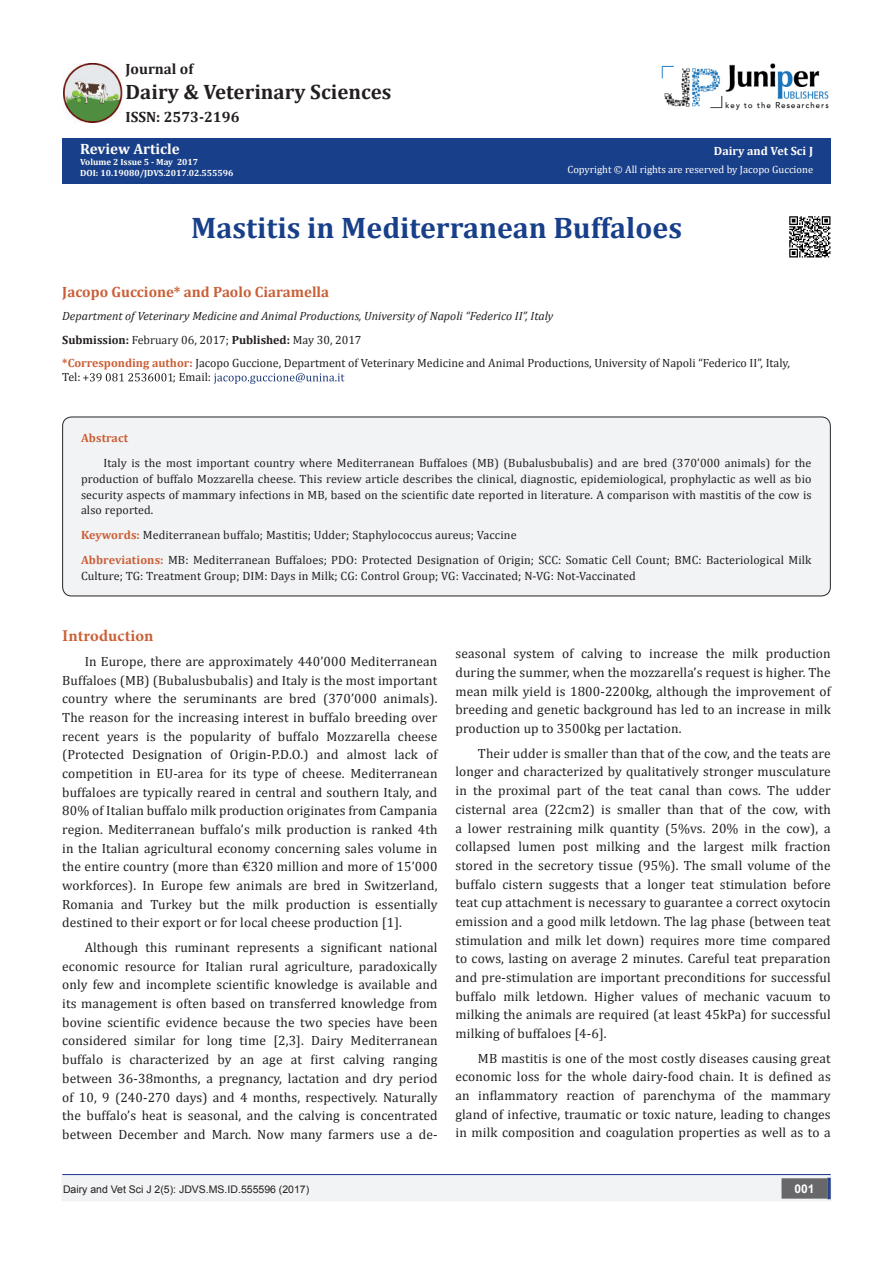
<style>
.page{position:relative;width:893px;height:1263px;background:#fff}
.page>*{position:absolute;margin:0;border:0;box-sizing:border-box;transform-origin:0 0}
.t1{font:700 29.85px "Cambria";color:#183f89}
.t2{font:700 20.85px "Cambria";color:#231f20}
.t3{font:700 16.5px "Minion Pro";letter-spacing:.005em;color:#ca5f37}
.t4{font:700 15px "Cambria";color:#ca5f37}
.t5{font:700 15px "Cambria";color:#231f20}
.t6{font:700 15px "Cambria";color:#fffefc}
.t7{font:13.5px/18.8px "Cambria";letter-spacing:.01em;color:#231f20;text-align:justify}
.t8{font:12px/15.8px "Cambria";letter-spacing:.01em;color:#231f20}
.t9{font:italic 12px "Cambria";color:#231f20}
.t10{font:700 12px "Cambria";color:#fffefc}
.t11{font:700 12px "Cambria";letter-spacing:.01em;color:#ca5f37}
.t12{font:700 12px "Arial";color:#fff}
.t13{font:10.5px "Cambria";color:#fffefc}
.t14{font:10.5px "Arial";color:#231f20}
.t15{font:700 9px "Cambria";color:#fff}
.t16{font:700 9px "Cambria";color:#fffefc}
.s1{color:#fffefc}
.s2{font-weight:700}
.s3{font-weight:700;color:#ca5f37}
</style>
<div class="page">
<div style="left:62px;top:138px;width:769px;height:45px;background:#183f89"></div>
<svg style="left:83px;top:373px;width:90px;height:8px"></svg>
<svg style="left:214px;top:373px;width:131px;height:11px"></svg>
<div style="left:62px;top:1177px;width:393px;height:24px;background:#f2f3f4"></div>
<div style="left:62px;top:1176px;width:394px;height:25px;border:2px solid #f2f3f4"></div>
<div style="left:455px;top:1177px;width:376px;height:24px;background:#f2f3f4"></div>
<div style="left:455px;top:1176px;width:376px;height:25px;border:2px solid #f2f3f4"></div>
<div style="left:782px;top:1179px;width:45px;height:19px;background:#68676a"></div>
<div style="left:781px;top:1178px;width:46px;height:20px;border:2px solid #68676a"></div>
<svg style="left:827px;top:1178px;width:4px;height:21px"></svg>
<hr style="left:62px;top:1174px;width:769px;height:1px;background:#253f8e">
<div style="left:63px;top:417px;width:767px;height:179px;background:#f2f3f4;border-radius:9px"></div>
<div style="left:62px;top:417px;width:769px;height:179px;border:1px solid #262626;border-radius:9px"></div>
<img style="left:789px;top:216px;width:42px;height:42px">
<img style="left:661px;top:63px;width:168px;height:47px">
<img style="left:63px;top:64px;width:60px;height:58px">
<p class="t5" style="left:126px;top:58px;width:69px">Journal of</p>
<p class="t2" style="left:126px;top:78px;width:268px">Dairy &amp; Veterinary Sciences</p>
<p class="t5" style="left:126px;top:106px;width:115px">ISSN: 2573-2196</p>
<p class="t6" style="left:80px;top:139px;width:101px">Review Article</p>
<p class="t16" style="left:80px;top:156px;width:119px">Volume 2 Issue 5 - May 2017</p>
<p class="t15" style="left:80px;top:166px;width:155px"><span class="s1">DOI:</span> 10.19080/JDVS.2017.02.555596</p>
<p class="t10" style="left:714px;top:142px;width:101px">Dairy and Vet Sci J</p>
<p class="t13" style="left:567px;top:163px;width:247px">Copyright © All rights are reserved by Jacopo Guccione</p>
<p class="t1" style="left:191px;top:206px;width:492px">Mastitis in Mediterranean Buffaloes</p>
<p class="t4" style="left:62px;top:281px;width:268px">Jacopo Guccione* and Paolo Ciaramella</p>
<p class="t9" style="left:62px;top:308px;width:493px">Department of Veterinary Medicine and Animal Productions, University of Napoli “Federico II”, Italy</p>
<p class="t8" style="left:62px;top:332px;width:301px"><span class="s2">Submission:</span> February 06, 2017; <span class="s2">Published:</span> May 30, 2017</p>
<p class="t8" style="left:62px;top:356px;width:729px;line-height:14.4px"><span class="s3">*Corresponding author:</span> Jacopo Guccione, Department of Veterinary Medicine and Animal Productions, University of Napoli “Federico II”, Italy,<br>Tel:</p>
<p class="t8" style="left:173px;top:369px;width:40px">; Email:</p>
<p class="t11" style="left:81px;top:430px;width:49px">Abstract</p>
<p class="t8" style="left:81px;top:455px;width:732px;text-align:justify;text-indent:22px">Italy is the most important country where Mediterranean Buffaloes (MB) (Bubalusbubalis) and are bred (370’000 animals) for the production of buffalo Mozzarella cheese. This review article describes the clinical, diagnostic, epidemiological, prophylactic as well as bio security aspects of mammary infections in MB, based on the scientific date reported in literature. A comparison with mastitis of the cow is also reported.</p>
<p class="t8" style="left:81px;top:527px;width:437px"><span class="s3">Keywords:</span> Mediterranean buffalo; Mastitis; Udder; Staphylococcus aureus; Vaccine</p>
<p class="t8" style="left:81px;top:552px;width:732px"><span class="s3">Abbreviations:</span> MB: Mediterranean Buffaloes; PDO: Protected Designation of Origin; SCC: Somatic Cell Count; BMC: Bacteriological Milk<br>Culture; TG: Treatment Group; DIM: Days in Milk; CG: Control Group; VG: Vaccinated; N-VG: Not-Vaccinated</p>
<p class="t3" style="left:62px;top:624px;width:93px">Introduction</p>
<p class="t7" style="left:62px;top:652px;width:377px;text-indent:22px">In Europe, there are approximately 440’000 Mediterranean Buffaloes (MB) (Bubalusbubalis) and Italy is the most important country where the seruminants are bred (370’000 animals).<br>The reason for the increasing interest in buffalo breeding over recent years is the popularity of buffalo Mozzarella cheese (Protected Designation of Origin-P.D.O.) and almost lack of competition in EU-area for its type of cheese. Mediterranean buffaloes are typically reared in central and southern Italy, and 80% of Italian buffalo milk production originates from Campania region. Mediterranean buffalo’s milk production is ranked 4th in the Italian agricultural economy concerning sales volume in the entire country (more than €320 million and more of 15’000 workforces). In Europe few animals are bred in Switzerland, Romania and Turkey but the milk production is essentially destined to their export or for local cheese production [1].</p>
<p class="t7" style="left:62px;top:938px;width:377px;text-indent:22px">Although this ruminant represents a significant national economic resource for Italian rural agriculture, paradoxically only few and incomplete scientific knowledge is available and its management is often based on transferred knowledge from bovine scientific evidence because the two species have been considered similar for long time [2,3]. Dairy Mediterranean buffalo is characterized by an age at first calving ranging between 36-38months, a pregnancy, lactation and dry period of 10, 9 (240-270 days) and 4 months, respectively. Naturally the buffalo’s heat is seasonal, and the calving is concentrated between December and March. Now many farmers use a de-</p>
<p class="t7" style="left:455px;top:644px;width:377px">seasonal system of calving to increase the milk production during the summer, when the mozzarella’s request is higher. The mean milk yield is 1800-2200kg, although the improvement of breeding and genetic background has led to an increase in milk production up to 3500kg per lactation.</p>
<p class="t7" style="left:455px;top:744px;width:377px;text-indent:22px">Their udder is smaller than that of the cow, and the teats are longer and characterized by qualitatively stronger musculature in the proximal part of the teat canal than cows. The udder cisternal area (22cm2) is smaller than that of the cow, with a lower restraining milk quantity (5%vs. 20% in the cow), a collapsed lumen post milking and the largest milk fraction stored in the secretory tissue (95%). The small volume of the buffalo cistern suggests that a longer teat stimulation before teat cup attachment is necessary to guarantee a correct oxytocin emission and a good milk letdown. The lag phase (between teat stimulation and milk let down) requires more time compared to cows, lasting on average 2 minutes. Careful teat preparation and pre-stimulation are important preconditions for successful buffalo milk letdown. Higher values of mechanic vacuum to milking the animals are required (at least 45kPa) for successful milking of buffaloes [4-6].</p>
<p class="t7" style="left:455px;top:1049px;width:377px;text-indent:22px">MB mastitis is one of the most costly diseases causing great economic loss for the whole dairy-food chain. It is defined as an inflammatory reaction of parenchyma of the mammary gland of infective, traumatic or toxic nature, leading to changes in milk composition and coagulation properties as well as to a</p>
<p class="t14" style="left:63px;top:1182px;width:248px">Dairy and Vet Sci J 2(5): JDVS.MS.ID.555596 (2017)</p>
<p class="t12" style="left:794px;top:1180px;width:22px">001</p>
</div>
